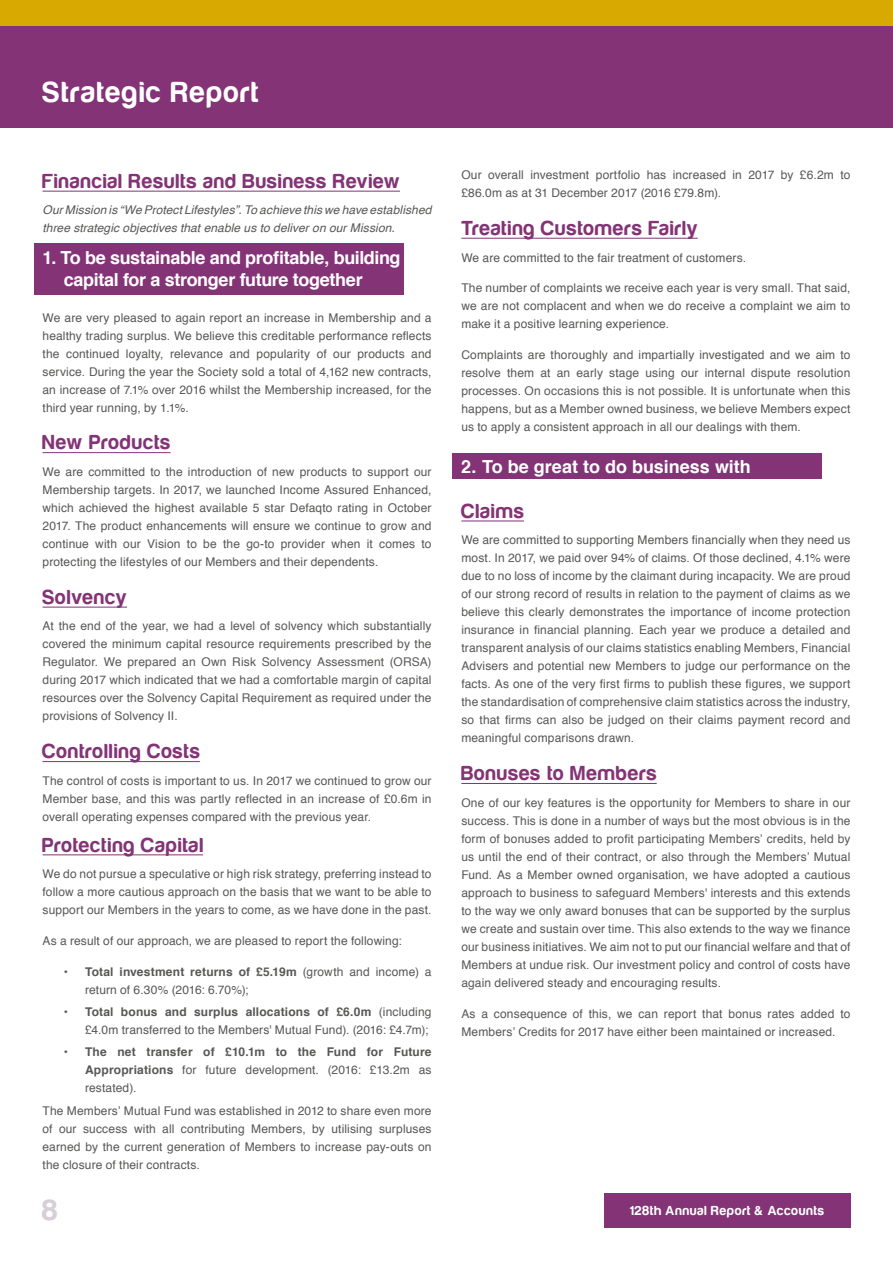
<style>
.page{position:relative;width:893px;height:1263px;background:#fff}
.page>*{position:absolute;margin:0;border:0;box-sizing:border-box;transform-origin:0 0}
.t1{font:30px "Harabara";letter-spacing:.06em;color:#fff}
.t2{font:30px "Harabara";color:#d7ced7}
.t3{font:21px "Harabara";letter-spacing:.055em;color:#833376}
.t4{font:700 18px/21.6px "Helvetica";letter-spacing:-.02em;color:#fff}
.t5{font:700 18px "Helvetica";color:#fff}
.t6{font:13.5px "Harabara";letter-spacing:.065em;color:#fff}
.t7{font:12px/18px "Helvetica";letter-spacing:.01em;color:#575756;text-align:justify}
.t8{font:italic 12px/18px "Helvetica";letter-spacing:.01em;color:#575756}
.t9{font:700 12px/18px "Helvetica";letter-spacing:.015em;color:#575756;text-align:justify}
.s1{font-weight:700}
.s2{font-weight:400}
</style>
<div class="page">
<div style="left:0;top:26px;width:893px;height:102px;background:#833376"></div>
<div style="left:604px;top:1193px;width:246px;height:34px;background:#833376"></div>
<div style="left:0;top:0;width:893px;height:26px;background:#d8a900"></div>
<hr style="left:43px;top:191px;width:357px;height:1px;background:#833376">
<hr style="left:43px;top:452px;width:127px;height:1px;background:#833376">
<hr style="left:43px;top:607px;width:84px;height:1px;background:#833376">
<hr style="left:43px;top:761px;width:157px;height:1px;background:#833376">
<hr style="left:43px;top:854px;width:160px;height:1px;background:#833376">
<hr style="left:461px;top:238px;width:237px;height:1px;background:#833376">
<hr style="left:461px;top:521px;width:63px;height:1px;background:#833376">
<hr style="left:461px;top:783px;width:196px;height:1px;background:#833376">
<div style="left:34px;top:243px;width:370px;height:51px;background:#833376"></div>
<div style="left:452px;top:453px;width:370px;height:26px;background:#833376"></div>
<h1 class="t1" style="left:43px;top:76px;width:217px">Strategic Report</h1>
<h2 class="t3" style="left:43px;top:170px;width:359px">Financial Results and Business Review</h2>
<p class="t8" style="left:43px;top:202px;width:391px">Our Mission is “We Protect Lifestyles”. To achieve this we have established three strategic objectives that enable us to deliver on our Mission.</p>
<h3 class="t4" style="left:64px;top:248px;width:338px;text-indent:-21px">1. To be sustainable and profitable, building capital for a stronger future together</h3>
<p class="t7" style="left:43px;top:309px;width:391px">We are very pleased to again report an increase in Membership and a healthy trading surplus. We believe this creditable performance reflects the continued loyalty, relevance and popularity of our products and service. During the year the Society sold a total of 4,162 new contracts, an increase of 7.1% over 2016 whilst the Membership increased, for the third year running, by 1.1%.</p>
<h2 class="t3" style="left:43px;top:432px;width:129px">New Products</h2>
<p class="t7" style="left:43px;top:463px;width:391px">We are committed to the introduction of new products to support our Membership targets. In 2017, we launched Income Assured Enhanced, which achieved the highest available 5 star Defaqto rating in October 2017. The product enhancements will ensure we continue to grow and continue with our Vision to be the go-to provider when it comes to protecting the lifestyles of our Members and their dependents.</p>
<h2 class="t3" style="left:43px;top:586px;width:86px">Solvency</h2>
<p class="t7" style="left:43px;top:618px;width:391px">At the end of the year, we had a level of solvency which substantially covered the minimum capital resource requirements prescribed by the Regulator. We prepared an Own Risk Solvency Assessment (ORSA) during 2017 which indicated that we had a comfortable margin of capital resources over the Solvency Capital Requirement as required under the provisions of Solvency II.</p>
<h2 class="t3" style="left:43px;top:740px;width:159px">Controlling Costs</h2>
<p class="t7" style="left:43px;top:772px;width:391px">The control of costs is important to us. In 2017 we continued to grow our Member base, and this was partly reflected in an increase of £0.6m in overall operating expenses compared with the previous year.</p>
<h2 class="t3" style="left:43px;top:834px;width:162px">Protecting Capital</h2>
<p class="t7" style="left:43px;top:865px;width:391px">We do not pursue a speculative or high risk strategy, preferring instead to follow a more cautious approach on the basis that we want to be able to support our Members in the years to come, as we have done in the past.</p>
<p class="t7" style="left:43px;top:932px;width:361px">As a result of our approach, we are pleased to report the following:</p>
<p class="t7" style="left:85px;top:963px;width:348px;text-indent:-21px"><span class="s1">• Total investment returns of £5.19m</span> (growth and income) a return of 6.30% (2016: 6.70%);</p>
<p class="t7" style="left:64px;top:1003px;width:369px;text-align:right"><span class="s1">• Total bonus and surplus allocations of £6.0m</span> (including £4.0m transferred to the Members' Mutual Fund). (2016: £4.7m);</p>
<p class="t9" style="left:85px;top:1043px;width:348px;text-indent:-21px">• The net transfer of £10.1m to the Fund for Future Appropriations <span class="s2">for future development. (2016: £13.2m as restated).</span></p>
<p class="t7" style="left:43px;top:1102px;width:391px">The Members’ Mutual Fund was established in 2012 to share even more of our success with all contributing Members, by utilising surpluses earned by the current generation of Members to increase pay-outs on the closure of their contracts.</p>
<p class="t7" style="left:461px;top:166px;width:391px">Our overall investment portfolio has increased in 2017 by £6.2m to £86.0m as at 31 December 2017 (2016 £79.8m).</p>
<h2 class="t3" style="left:461px;top:217px;width:238px">Treating Customers Fairly</h2>
<p class="t7" style="left:461px;top:249px;width:286px">We are committed to the fair treatment of customers.</p>
<p class="t7" style="left:461px;top:279px;width:391px">The number of complaints we receive each year is very small. That said, we are not complacent and when we do receive a complaint we aim to make it a positive learning experience.</p>
<p class="t7" style="left:461px;top:346px;width:391px">Complaints are thoroughly and impartially investigated and we aim to resolve them at an early stage using our internal dispute resolution processes. On occasions this is not possible. It is unfortunate when this happens, but as a Member owned business, we believe Members expect us to apply a consistent approach in all our dealings with them.</p>
<h3 class="t5" style="left:461px;top:452px;width:291px">2. To be great to do business with</h3>
<h2 class="t3" style="left:461px;top:500px;width:64px">Claims</h2>
<p class="t7" style="left:461px;top:531px;width:391px">We are committed to supporting Members financially when they need us most. In 2017, we paid over 94% of claims. Of those declined, 4.1% were due to no loss of income by the claimant during incapacity. We are proud of our strong record of results in relation to the payment of claims as we believe this clearly demonstrates the importance of income protection insurance in financial planning. Each year we produce a detailed and transparent analysis of our claims statistics enabling Members, Financial Advisers and potential new Members to judge our performance on the facts. As one of the very first firms to publish these figures, we support the standardisation of comprehensive claim statistics across the industry, so that firms can also be judged on their claims payment record and meaningful comparisons drawn.</p>
<h2 class="t3" style="left:461px;top:762px;width:197px">Bonuses to Members</h2>
<p class="t7" style="left:461px;top:794px;width:391px">One of our key features is the opportunity for Members to share in our success. This is done in a number of ways but the most obvious is in the form of bonuses added to profit participating Members’ credits, held by us until the end of their contract, or also through the Members’ Mutual Fund. As a Member owned organisation, we have adopted a cautious approach to business to safeguard Members' interests and this extends to the way we only award bonuses that can be supported by the surplus we create and sustain over time. This also extends to the way we finance our business initiatives. We aim not to put our financial welfare and that of Members at undue risk. Our investment policy and control of costs have again delivered steady and encouraging results.</p>
<p class="t7" style="left:461px;top:1005px;width:391px">As a consequence of this, we can report that bonus rates added to<br>Members’ Credits for 2017 have either been maintained or increased.</p>
<h1 class="t2" style="left:43px;top:1195px;width:17px">8</h1>
<p class="t6" style="left:630px;top:1203px;width:196px">128th Annual Report &amp; Accounts</p>
</div>
